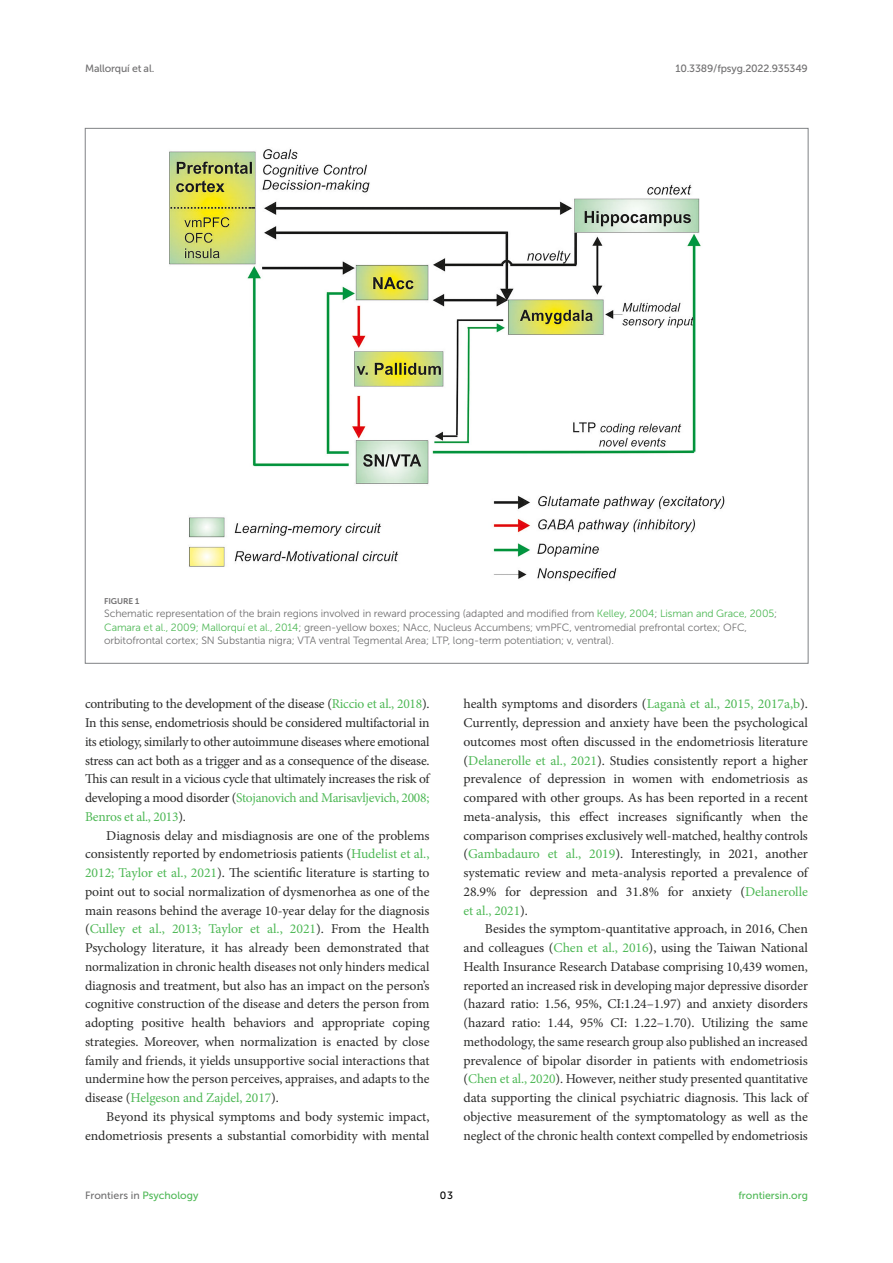
<style>
.page{position:relative;width:893px;height:1263px;background:#fff}
.page>*{position:absolute;margin:0;border:0;box-sizing:border-box;transform-origin:0 0}
.TEXT{font:13.5px/18.8px "Minion Pro";letter-spacing:-.01em;color:#2b2b2a;text-align:justify}
.FIG_LEG{font:10.5px/13.5px "Museo Sans 300";letter-spacing:-.01em;color:#706f70}
.t1{font:10.5px "Museo Sans 500";letter-spacing:-.015em;color:#706f70}
.t2{font:10.5px "Museo Sans 500";color:#4eb855}
.t3{font:10.5px "Museo Sans 500";color:#000}
.FIG_HD{font:8.25px "Museo Sans 700";letter-spacing:-.01em;color:#706f70}
.s1{color:#4eb855}
</style>
<div class="page">
<img style="left:169px;top:149px;width:556px;height:433px">
<p class="t1" style="left:85px;top:63px;width:71px">Mallorquí et al.</p>
<p class="t1" style="left:675px;top:63px;width:134px">10.3389/fpsyg.2022.935349</p>
<p class="FIG_HD" style="left:104px;top:596px;width:37px">FIGURE 1</p>
<p class="FIG_LEG" style="left:104px;top:607px;width:675px">Schematic representation of the brain regions involved in reward processing (adapted and modified from <span class="s1">Kelley, 2004</span>; <span class="s1">Lisman and Grace, 2005</span>;<br><span class="s1">Camara et al., 2009; Mallorquí et al., 2014</span>; green-yellow boxes; NAcc, Nucleus Accumbens; vmPFC, ventromedial prefrontal cortex; OFC, orbitofrontal cortex; SN Substantia nigra; VTA ventral Tegmental Area; LTP, long-term potentiation; v, ventral).</p>
<p class="TEXT" style="left:85px;top:695px;width:346px">contributing to the development of the disease (<span class="s1">Riccio et al., 2018</span>).<br>In this sense, endometriosis should be considered multifactorial in its etiology, similarly to other autoimmune diseases where emotional stress can act both as a trigger and as a consequence of the disease.<br>This can result in a vicious cycle that ultimately increases the risk of developing a mood disorder (<span class="s1">Stojanovich and Marisavljevich, 2008; Benros et al., 2013</span>).</p>
<p class="TEXT" style="left:85px;top:826px;width:346px;text-indent:21px">Diagnosis delay and misdiagnosis are one of the problems consistently reported by endometriosis patients (<span class="s1">Hudelist et al., 2012; Taylor et al., 2021</span>). The scientific literature is starting to point out to social normalization of dysmenorhea as one of the main reasons behind the average 10-year delay for the diagnosis (<span class="s1">Culley et al., 2013; Taylor et al., 2021</span>). From the Health Psychology literature, it has already been demonstrated that normalization in chronic health diseases not only hinders medical diagnosis and treatment, but also has an impact on the person’s cognitive construction of the disease and deters the person from adopting positive health behaviors and appropriate coping strategies. Moreover, when normalization is enacted by close family and friends, it yields unsupportive social interactions that undermine how the person perceives, appraises, and adapts to the disease (<span class="s1">Helgeson and Zajdel, 2017</span>).</p>
<p class="TEXT" style="left:85px;top:1107px;width:346px;text-align:right">Beyond its physical symptoms and body systemic impact, endometriosis presents a substantial comorbidity with mental</p>
<p class="TEXT" style="left:463px;top:695px;width:346px">health symptoms and disorders (<span class="s1">Laganà et al., 2015, 2017a,b</span>).<br>Currently, depression and anxiety have been the psychological outcomes most often discussed in the endometriosis literature (<span class="s1">Delanerolle et al., 2021</span>). Studies consistently report a higher prevalence of depression in women with endometriosis as compared with other groups. As has been reported in a recent meta-analysis, this effect increases significantly when the comparison comprises exclusively well-matched, healthy controls (<span class="s1">Gambadauro et al., 2019</span>). Interestingly, in 2021, another systematic review and meta-analysis reported a prevalence of 28.9% for depression and 31.8% for anxiety (<span class="s1">Delanerolle et al., 2021</span>).</p>
<p class="TEXT" style="left:463px;top:920px;width:346px;text-indent:21px">Besides the symptom-quantitative approach, in 2016, Chen and colleagues (<span class="s1">Chen et al., 2016</span>), using the Taiwan National Health Insurance Research Database comprising 10,439 women, reported an increased risk in developing major depressive disorder (hazard ratio: 1.56, 95%, CI:1.24–1.97) and anxiety disorders (hazard ratio: 1.44, 95% CI: 1.22–1.70). Utilizing the same methodology, the same research group also published an increased prevalence of bipolar disorder in patients with endometriosis (<span class="s1">Chen et al., 2020</span>). However, neither study presented quantitative data supporting the clinical psychiatric diagnosis. This lack of objective measurement of the symptomatology as well as the neglect of the chronic health context compelled by endometriosis</p>
<p class="t1" style="left:85px;top:1190px;width:115px">Frontiers in <span class="s1">Psychology</span></p>
<p class="t3" style="left:440px;top:1190px;width:15px">03</p>
<p class="t2" style="left:738px;top:1190px;width:71px">frontiersin.org</p>
</div>
